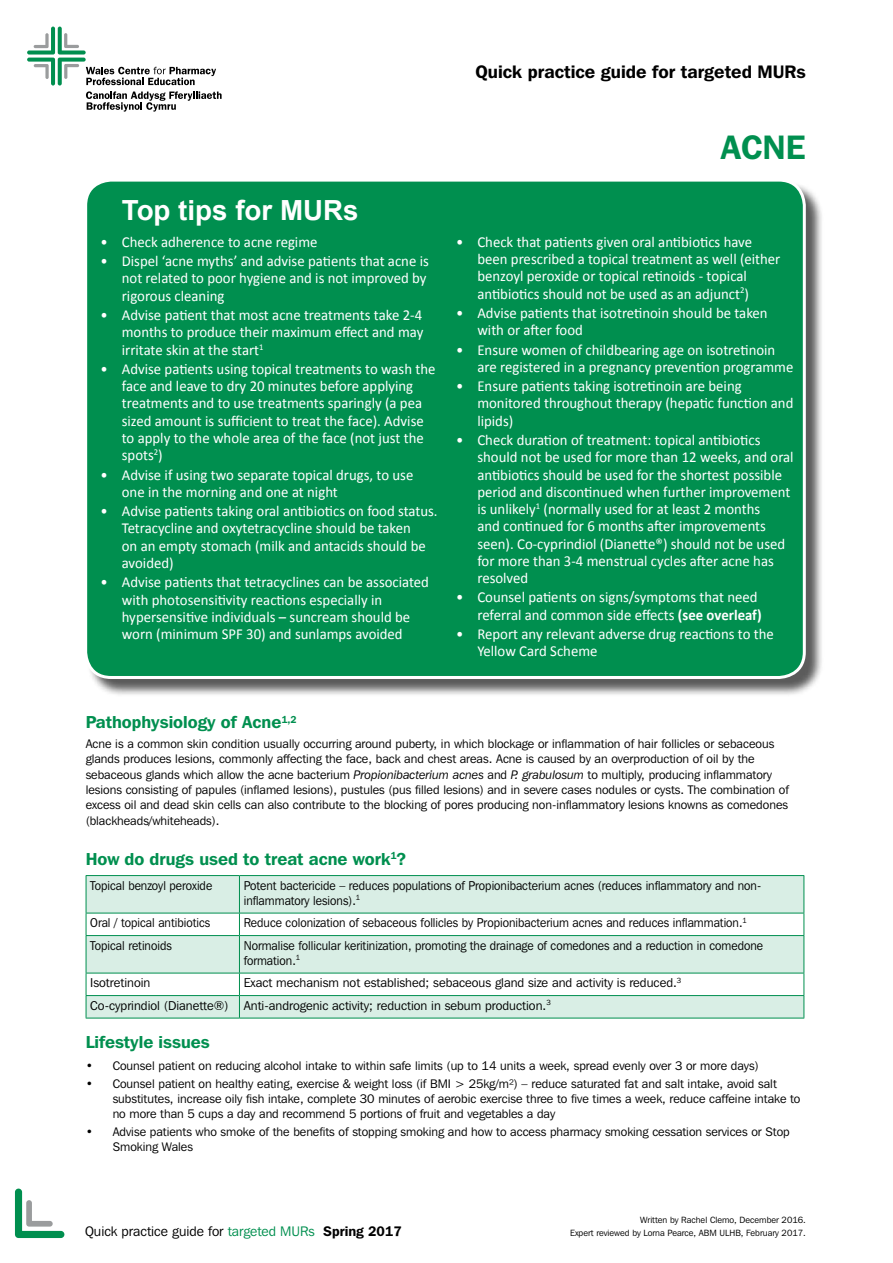
<style>
.page{position:relative;width:893px;height:1263px;background:#fff}
.page>*{position:absolute;margin:0;border:0;box-sizing:border-box;transform-origin:0 0}
.t1{font:600 33.75px "Franklin Gothic IT Cby BT";color:#008f4f}
.t2{font:700 27.75px "Arial";color:#fff}
.t3{font:600 18px "Franklin Gothic IT Cby BT";color:#000}
.t4{font:600 17.25px "Franklin Gothic IT Cby BT";color:#008f4f}
.t5{font:15.15px/17.2px "Calibri";color:#fff}
.t6{font:13.8px "Franklin Gothic IT Cby BT";color:#000}
.t7{font:12.75px/15px "Franklin Gothic IT Cby BT";color:#000;scale:.94 1}
.t8{font:12.75px/22.5px "Franklin Gothic IT Cby BT";color:#000}
.t9{font:12.3px/15.3px "Franklin Gothic IT Cby BT";color:#000}
.t10{font:9px/12.9px "Franklin Gothic IT Cby BT";color:#000;text-align:right}
.s1{font-weight:700}
.s2{font-style:italic}
.s3{color:#008f4f}
.s4{font-weight:600}
</style>
<div class="page">
<svg style="left:27px;top:27px;width:195px;height:85px"></svg>
<svg style="left:15px;top:1188px;width:49px;height:50px"></svg>
<svg style="left:87px;top:876px;width:716px;height:142px;fill:#d9eee5"></svg>
<hr style="left:86px;top:875px;width:153px;height:1px;background:#008f4f">
<hr style="left:86px;top:876px;width:1px;height:37px;background:#008f4f">
<hr style="left:239px;top:875px;width:565px;height:1px;background:#008f4f">
<hr style="left:239px;top:876px;width:1px;height:37px;background:#008f4f">
<hr style="left:803px;top:876px;width:1px;height:37px;background:#008f4f">
<hr style="left:86px;top:913px;width:153px;height:1px;background:#008f4f">
<svg style="left:86px;top:913px;width:1px;height:22px"></svg>
<hr style="left:239px;top:913px;width:565px;height:1px;background:#008f4f">
<svg style="left:239px;top:913px;width:1px;height:22px"></svg>
<svg style="left:803px;top:913px;width:1px;height:22px"></svg>
<hr style="left:86px;top:935px;width:153px;height:1px;background:#008f4f">
<hr style="left:86px;top:936px;width:1px;height:37px;background:#008f4f">
<hr style="left:239px;top:935px;width:565px;height:1px;background:#008f4f">
<hr style="left:239px;top:936px;width:1px;height:37px;background:#008f4f">
<hr style="left:803px;top:936px;width:1px;height:37px;background:#008f4f">
<hr style="left:86px;top:973px;width:153px;height:1px;background:#008f4f">
<hr style="left:239px;top:973px;width:565px;height:1px;background:#008f4f">
<hr style="left:86px;top:995px;width:153px;height:1px;background:#008f4f">
<svg style="left:86px;top:973px;width:1px;height:45px"></svg>
<hr style="left:239px;top:995px;width:565px;height:1px;background:#008f4f">
<svg style="left:239px;top:973px;width:1px;height:45px"></svg>
<svg style="left:803px;top:973px;width:1px;height:45px"></svg>
<hr style="left:86px;top:1018px;width:153px;height:1px;background:#008f4f">
<hr style="left:239px;top:1018px;width:565px;height:1px;background:#008f4f">
<div style="left:86px;top:181px;width:739px;height:517px;background:#000;opacity:.65"></div>
<div style="left:86px;top:180px;width:718px;height:497px;background:#008f4f;border-radius:26px"></div>
<div style="left:84px;top:179px;width:722px;height:500px;border:3px solid #fff;border-radius:26px"></div>
<p class="t3" style="left:475px;top:61px;width:332px">Quick practice guide for targeted MURs</p>
<h2 class="t2" style="left:122px;top:195px;width:238px">Top tips for MURs</h2>
<p class="t5" style="left:101px;top:232px;width:218px">• Check adherence to acne regime</p>
<p class="t5" style="left:122px;top:252px;width:309px;text-indent:-21px">• Dispel ‘acne myths’ and advise patients that acne is not related to poor hygiene and is not improved by rigorous cleaning</p>
<p class="t5" style="left:122px;top:306px;width:303px;text-align:justify;text-indent:-21px">• Advise patient that most acne treatments take 2-4 months to produce their maximum effect and may irritate skin at the start<sup>1</sup></p>
<p class="t5" style="left:122px;top:360px;width:315px;text-indent:-21px">• Advise patients using topical treatments to wash the face and leave to dry 20 minutes before applying treatments and to use treatments sparingly (a pea sized amount is sufficient to treat the face). Advise to apply to the whole area of the face (not just the spots<sup>2</sup>)</p>
<p class="t5" style="left:122px;top:465px;width:293px;text-indent:-21px">• Advise if using two separate topical drugs, to use one in the morning and one at night</p>
<p class="t5" style="left:122px;top:502px;width:317px;text-indent:-21px">• Advise patients taking oral antibiotics on food status.<br>Tetracycline and oxytetracycline should be taken<br>on an empty stomach (milk and antacids should be avoided)</p>
<p class="t5" style="left:122px;top:573px;width:309px;text-indent:-21px">• Advise patients that tetracyclines can be associated with photosensitivity reactions especially in hypersensitive individuals – suncream should be worn (minimum SPF 30) and sunlamps avoided</p>
<h1 class="t1" style="left:721px;top:126px;width:87px">ACNE</h1>
<p class="t5" style="left:477px;top:232px;width:305px;text-indent:-21px">• Check that patients given oral antibiotics have been prescribed a topical treatment as well (either benzoyl peroxide or topical retinoids - topical antibiotics should not be used as an adjunct<sup>2</sup>)</p>
<p class="t5" style="left:477px;top:304px;width:292px;text-indent:-21px">• Advise patients that isotretinoin should be taken with or after food</p>
<p class="t5" style="left:477px;top:340px;width:318px;text-indent:-21px">• Ensure women of childbearing age on isotretinoin are registered in a pregnancy prevention programme</p>
<p class="t5" style="left:477px;top:377px;width:318px;text-indent:-21px">• Ensure patients taking isotretinoin are being monitored throughout therapy (hepatic function and lipids)</p>
<p class="t5" style="left:477px;top:431px;width:318px;text-indent:-21px">• Check duration of treatment: topical antibiotics should not be used for more than 12 weeks, and oral antibiotics should be used for the shortest possible period and discontinued when further improvement is unlikely<sup>1</sup> (normally used for at least 2 months<br>and continued for 6 months after improvements seen). Co-cyprindiol (Dianette®) should not be used for more than 3-4 menstrual cycles after acne has resolved</p>
<p class="t5" style="left:456px;top:588px;width:307px;text-align:right">• Counsel patients on signs/symptoms that need referral and common side effects <span class="s1">(see overleaf)</span></p>
<p class="t5" style="left:477px;top:625px;width:298px;text-indent:-21px">• Report any relevant adverse drug reactions to the<br>Yellow Card Scheme</p>
<p class="t4" style="left:86px;top:711px;width:213px">Pathophysiology of Acne<sup>1,2</sup></p>
<p class="t9" style="left:86px;top:736px;width:705px">Acne is a common skin condition usually occurring around puberty, in which blockage or inflammation of hair follicles or sebaceous glands produces lesions, commonly affecting the face, back and chest areas. Acne is caused by an overproduction of oil by the sebaceous glands which allow the acne bacterium <span class="s2">Propionibacterium acnes</span> and <span class="s2">P. grabulosum</span> to multiply, producing inflammatory lesions consisting of papules (inflamed lesions), pustules (pus filled lesions) and in severe cases nodules or cysts. The combination of excess oil and dead skin cells can also contribute to the blocking of pores producing non-inflammatory lesions knowns as comedones (blackheads/whiteheads).</p>
<p class="t4" style="left:86px;top:848px;width:322px">How do drugs used to treat acne work<sup>1</sup>?</p>
<p class="t7" style="left:90px;top:877px;width:131px">Topical benzoyl peroxide</p>
<p class="t7" style="left:244px;top:877px;width:552px">Potent bactericide – reduces populations of Propionibacterium acnes (reduces inflammatory and non&shy;inflammatory lesions).<sup>1</sup></p>
<p class="t7" style="left:90px;top:915px;width:129px">Oral / topical antibiotics</p>
<p class="t7" style="left:244px;top:915px;width:537px">Reduce colonization of sebaceous follicles by Propionibacterium acnes and reduces inflammation.<sup>1</sup></p>
<p class="t7" style="left:90px;top:937px;width:88px">Topical retinoids</p>
<p class="t7" style="left:244px;top:937px;width:554px">Normalise follicular keritinization, promoting the drainage of comedones and a reduction in comedone formation.<sup>1</sup></p>
<p class="t8" style="left:90px;top:971px;width:62px">Isotretinoin</p>
<p class="t8" style="left:90px;top:971px;width:593px;text-indent:153px">Exact mechanism not established; sebaceous gland size and activity is reduced.<sup>3<br></sup>Co-cyprindiol (Dianette®) Anti-androgenic activity; reduction in sebum production.<sup>3</sup></p>
<p class="t4" style="left:86px;top:1031px;width:126px">Lifestyle issues</p>
<p class="t9" style="left:86px;top:1058px;width:675px">• Counsel patient on reducing alcohol intake to within safe limits (up to 14 units a week, spread evenly over 3 or more days)</p>
<p class="t9" style="left:113px;top:1075px;width:689px;text-indent:-27px">• Counsel patient on healthy eating, exercise &amp; weight loss (if BMI &gt; 25kg/m²) – reduce saturated fat and salt intake, avoid salt substitutes, increase oily fish intake, complete 30 minutes of aerobic exercise three to five times a week, reduce caffeine intake to no more than 5 cups a day and recommend 5 portions of fruit and vegetables a day</p>
<p class="t9" style="left:113px;top:1124px;width:679px;text-indent:-27px">• Advise patients who smoke of the benefits of stopping smoking and how to access pharmacy smoking cessation services or Stop<br>Smoking Wales</p>
<p class="t6" style="left:85px;top:1223px;width:318px">Quick practice guide for <span class="s3">targeted MURs</span> <span class="s4">Spring 2017</span></p>
<p class="t10" style="left:570px;top:1213px;width:237px">Written by Rachel Clemo, December 2016.<br>Expert reviewed by Lorna Pearce, ABM ULHB, February 2017.</p>
</div>
